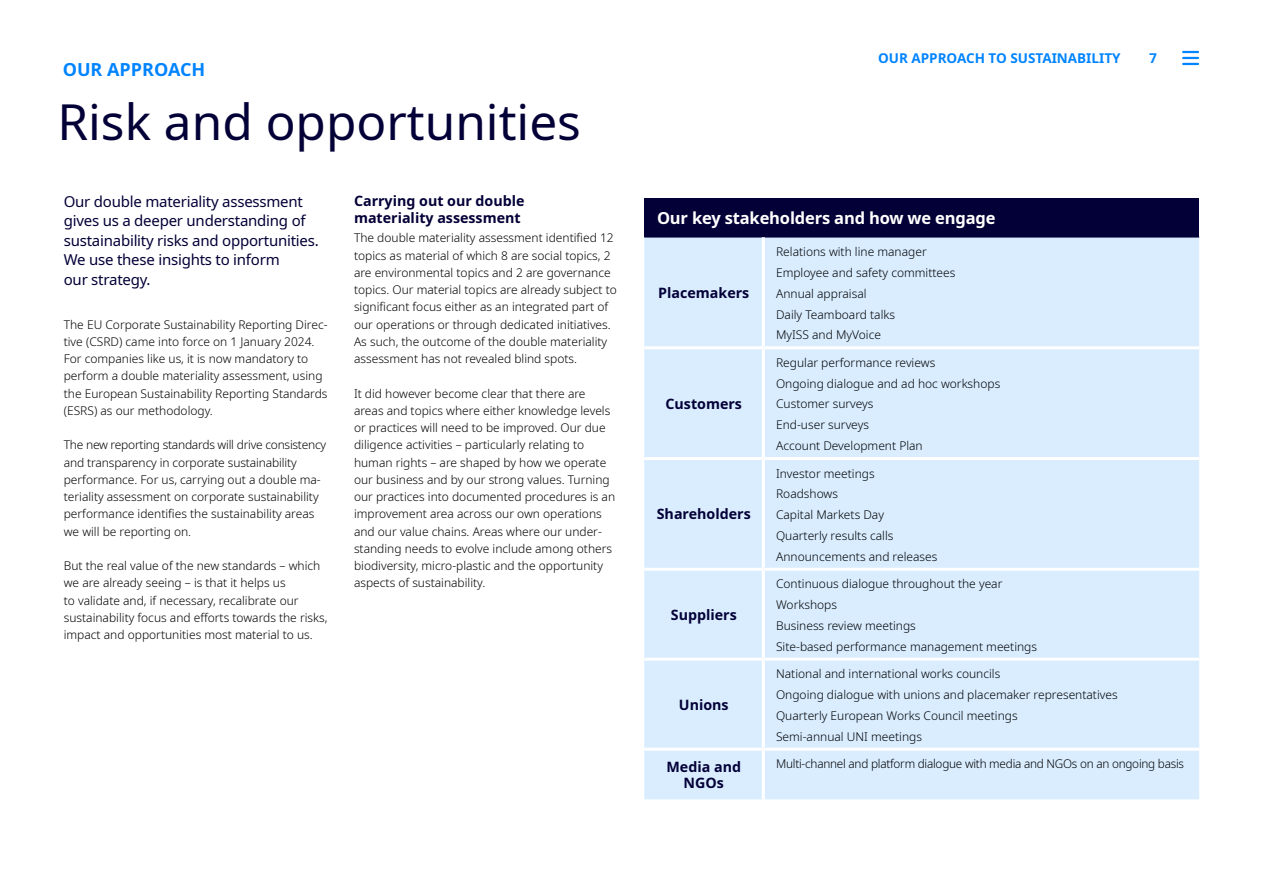
<style>
.page{position:relative;width:1263px;height:893px;background:#fff}
.page>*{position:absolute;margin:0;border:0;box-sizing:border-box;transform-origin:0 0}
.t1{font:49.5px "Noto Sans";color:#030037}
.t2{font:700 18px "Noto Sans";color:#0084ff}
.t3{font:700 16.5px "Noto Sans";letter-spacing:-.01em;color:#fff}
.t4{font:15px/19.5px "Noto Sans";letter-spacing:-.015em;color:#030037}
.t5{font:700 14.25px/17.2px "Noto Sans";color:#030037}
.t6{font:700 13.5px "Noto Sans";color:#0084ff}
.t7{font:300 12px/17.2px "Noto Sans";color:#000}
.t8{font:300 12px "Noto Sans";letter-spacing:-.02em;color:#000}
</style>
<div class="page">
<div style="left:644px;top:198px;width:555px;height:39px;background:#030037"></div>
<div style="left:644px;top:238px;width:555px;height:561px;background:#d9edff"></div>
<hr style="left:644px;top:237px;width:119px;height:1px;background:#030037">
<hr style="left:763px;top:237px;width:436px;height:1px;background:#030037">
<hr style="left:762px;top:237px;width:3px;height:109px;background:#fff">
<hr style="left:762px;top:349px;width:3px;height:108px;background:#fff">
<hr style="left:762px;top:460px;width:3px;height:108px;background:#fff">
<hr style="left:762px;top:571px;width:3px;height:87px;background:#fff">
<hr style="left:762px;top:661px;width:3px;height:87px;background:#fff">
<hr style="left:762px;top:751px;width:3px;height:48px;background:#fff">
<hr style="left:644px;top:346px;width:119px;height:3px;background:#fff">
<hr style="left:763px;top:346px;width:436px;height:3px;background:#fff">
<hr style="left:644px;top:457px;width:119px;height:3px;background:#fff">
<hr style="left:763px;top:457px;width:436px;height:3px;background:#fff">
<hr style="left:644px;top:568px;width:119px;height:3px;background:#fff">
<hr style="left:763px;top:568px;width:436px;height:3px;background:#fff">
<hr style="left:644px;top:658px;width:119px;height:3px;background:#fff">
<hr style="left:763px;top:658px;width:436px;height:3px;background:#fff">
<hr style="left:644px;top:748px;width:119px;height:3px;background:#fff">
<hr style="left:763px;top:748px;width:436px;height:3px;background:#fff">
<svg style="left:1183px;top:51px;width:15px;height:14px"></svg>
<h2 class="t2" style="left:63px;top:57px;width:144px">OUR APPROACH</h2>
<h1 class="t1" style="left:57px;top:87px;width:525px">Risk and opportunities</h1>
<p class="t4" style="left:64px;top:192px;width:256px">Our double materiality assessment gives us a deeper understanding of sustainability risks and opportunities.<br>We use these insights to inform<br>our strategy.</p>
<p class="t7" style="left:64px;top:316px;width:265px">The EU Corporate Sustainability Reporting Direc&shy;tive (CSRD) came into force on 1 January 2024.<br>For companies like us, it is now mandatory to perform a double materiality assessment, using the European Sustainability Reporting Standards (ESRS) as our methodology.</p>
<p class="t7" style="left:64px;top:437px;width:264px">The new reporting standards will drive consistency and transparency in corporate sustainability performance. For us, carrying out a double ma&shy;teriality assessment on corporate sustainability performance identifies the sustainability areas we will be reporting on.</p>
<p class="t7" style="left:64px;top:557px;width:265px">But the real value of the new standards – which we are already seeing – is that it helps us<br>to validate and, if necessary, recalibrate our sustainability focus and efforts towards the risks, impact and opportunities most material to us.</p>
<p class="t5" style="left:354px;top:192px;width:172px">Carrying out our double materiality assessment</p>
<p class="t7" style="left:354px;top:230px;width:264px">The double materiality assessment identified 12 topics as material of which 8 are social topics, 2 are environmental topics and 2 are governance topics. Our material topics are already subject to significant focus either as an integrated part of our operations or through dedicated initiatives.<br>As such, the outcome of the double materiality assessment has not revealed blind spots.</p>
<p class="t7" style="left:354px;top:385px;width:263px">It did however become clear that there are areas and topics where either knowledge levels or practices will need to be improved. Our due diligence activities – particularly relating to human rights – are shaped by how we operate our business and by our strong values. Turning our practices into documented procedures is an improvement area across our own operations and our value chains. Areas where our under&shy;standing needs to evolve include among others biodiversity, micro-plastic and the opportunity aspects of sustainability.</p>
<p class="t6" style="left:878px;top:48px;width:244px">OUR APPROACH TO SUSTAINABILITY</p>
<p class="t6" style="left:1149px;top:48px;width:9px">7</p>
<h3 class="t3" style="left:657px;top:207px;width:340px">Our key stakeholders and how we engage</h3>
<p class="t5" style="left:658px;top:284px;width:93px">Placemakers</p>
<p class="t5" style="left:665px;top:395px;width:78px">Customers</p>
<p class="t5" style="left:657px;top:506px;width:95px">Shareholders</p>
<p class="t5" style="left:671px;top:606px;width:67px">Suppliers</p>
<p class="t5" style="left:679px;top:696px;width:51px">Unions</p>
<p class="t7" style="left:776px;top:242px;width:181px;line-height:20.7px">Relations with line manager<br>Employee and safety committees<br>Annual appraisal<br>Daily Teamboard talks<br>MyISS and MyVoice</p>
<p class="t7" style="left:776px;top:353px;width:226px;line-height:20.7px">Regular performance reviews<br>Ongoing dialogue and ad hoc workshops<br>Customer surveys<br>End-user surveys<br>Account Development Plan</p>
<p class="t7" style="left:776px;top:463px;width:163px;line-height:20.7px">Investor meetings<br>Roadshows<br>Capital Markets Day<br>Quarterly results calls<br>Announcements and releases</p>
<p class="t7" style="left:776px;top:574px;width:262px;line-height:20.7px">Continuous dialogue throughout the year<br>Workshops<br>Business review meetings<br>Site-based performance management meetings</p>
<p class="t7" style="left:776px;top:664px;width:343px;line-height:20.7px">National and international works councils<br>Ongoing dialogue with unions and placemaker representatives Quarterly European Works Council meetings<br>Semi-annual UNI meetings</p>
<p class="t5" style="left:666px;top:759px;width:76px;line-height:15.8px;text-align:center">Media and<br>NGOs</p>
<p class="t8" style="left:776px;top:756px;width:409px">Multi-channel and platform dialogue with media and NGOs on an ongoing basis</p>
</div>
